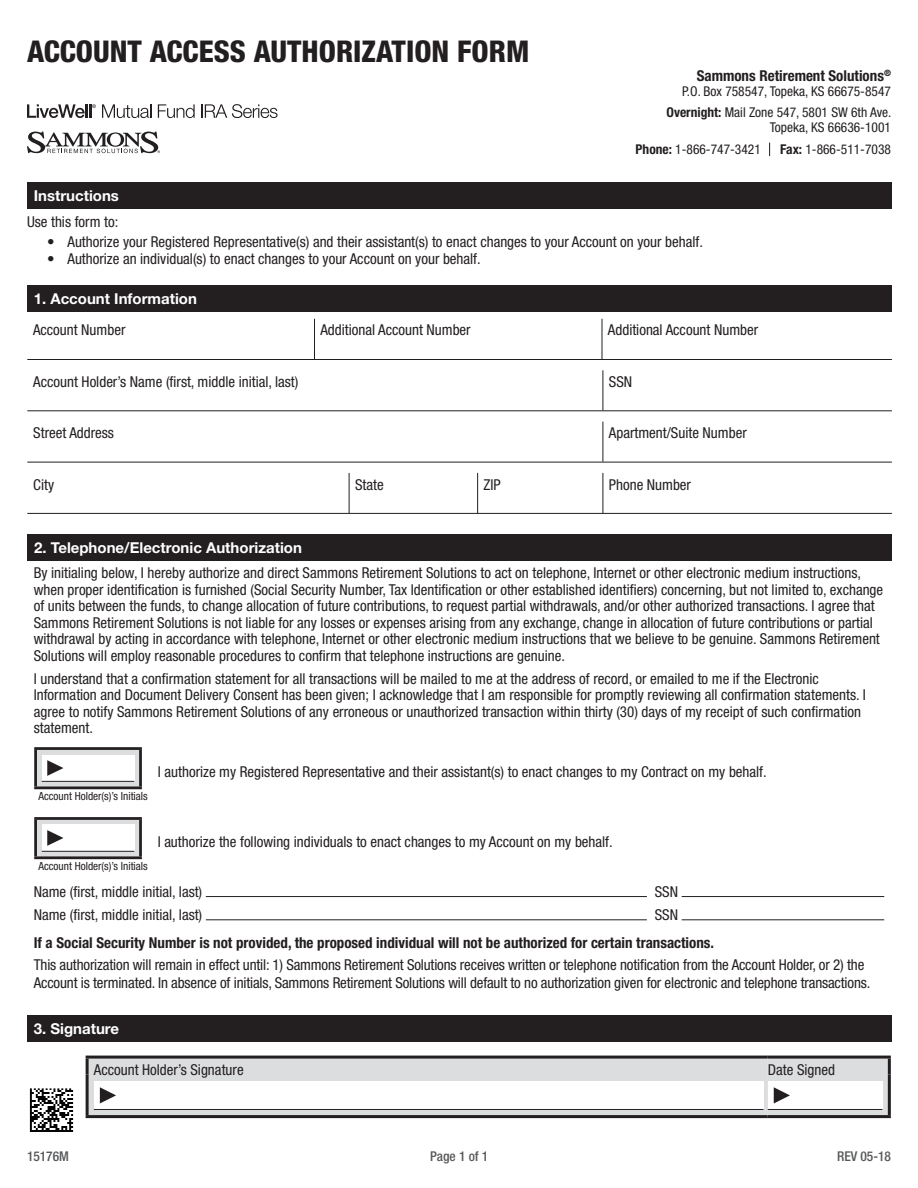
<style>
.page{position:relative;width:918px;height:1188px;background:#fff}
.page>*{position:absolute;margin:0;border:0;box-sizing:border-box;transform-origin:0 0}
.t1{font:800 condensed 30px "Helvetica Neue LT Std";color:#231f20}
.t2{font:condensed 15px/16.5px "Helvetica Neue LT Std";color:#231f20}
.t3{font:700 condensed 15px "Helvetica Neue LT Std";color:#231f20}
.t4{font:700 15px "Helvetica Neue LT Std";color:#fff}
.t5{font:condensed 13.5px/21.8px "Helvetica Neue LT Std";color:#231f20;text-align:right}
.t6{font:500 condensed 13.5px "Helvetica Neue LT Std";letter-spacing:-.005em;color:#57585a}
.t7{font:condensed 11.25px "Helvetica Neue LT Std";color:#231f20}
.s1{font-weight:700}
</style>
<div class="page">
<img style="left:29px;top:1088px;width:45px;height:44px">
<svg style="left:27px;top:132px;width:133px;height:21px"></svg>
<svg style="left:769px;top:143px;width:1px;height:13px"></svg>
<div style="left:27px;top:182px;width:864px;height:27px;background:#231f20"></div>
<svg style="left:27px;top:104px;width:69px;height:14px"></svg>
<svg style="left:102px;top:104px;width:49px;height:14px"></svg>
<svg style="left:158px;top:104px;width:37px;height:14px"></svg>
<svg style="left:201px;top:104px;width:77px;height:14px"></svg>
<hr style="left:206px;top:896px;width:441px;height:1px;background:#231f20">
<hr style="left:682px;top:896px;width:202px;height:1px;background:#231f20">
<hr style="left:206px;top:919px;width:441px;height:1px;background:#231f20">
<hr style="left:682px;top:919px;width:202px;height:1px;background:#231f20">
<div style="left:27px;top:534px;width:864px;height:27px;background:#231f20"></div>
<div style="left:36px;top:818px;width:105px;height:40px;background:#dcdddf"></div>
<hr style="left:34px;top:817px;width:108px;height:3px;background:#231f20">
<hr style="left:34px;top:856px;width:108px;height:3px;background:#231f20">
<hr style="left:34px;top:820px;width:3px;height:36px;background:#231f20">
<hr style="left:139px;top:820px;width:3px;height:36px;background:#231f20">
<div style="left:42px;top:825px;width:92px;height:26px;background:#fff"></div>
<hr style="left:42px;top:851px;width:92px;height:1px;background:#231f20">
<svg style="left:47px;top:830px;width:16px;height:16px"></svg>
<div style="left:36px;top:749px;width:105px;height:39px;background:#dcdddf"></div>
<hr style="left:34px;top:747px;width:108px;height:3px;background:#231f20">
<hr style="left:34px;top:787px;width:108px;height:2px;background:#231f20">
<hr style="left:34px;top:750px;width:3px;height:37px;background:#231f20">
<hr style="left:139px;top:750px;width:3px;height:37px;background:#231f20">
<div style="left:42px;top:755px;width:92px;height:26px;background:#fff"></div>
<hr style="left:42px;top:781px;width:92px;height:1px;background:#231f20">
<svg style="left:47px;top:760px;width:16px;height:16px"></svg>
<div style="left:27px;top:285px;width:864px;height:27px;background:#231f20"></div>
<hr style="left:603px;top:370px;width:1px;height:40px;background:#231f20">
<hr style="left:603px;top:422px;width:1px;height:40px;background:#231f20">
<hr style="left:349px;top:473px;width:1px;height:40px;background:#231f20">
<hr style="left:477px;top:473px;width:1px;height:40px;background:#231f20">
<hr style="left:603px;top:473px;width:1px;height:40px;background:#231f20">
<hr style="left:27px;top:359px;width:865px;height:1px;background:#231f20">
<hr style="left:27px;top:410px;width:865px;height:1px;background:#231f20">
<hr style="left:27px;top:462px;width:865px;height:1px;background:#231f20">
<hr style="left:27px;top:513px;width:865px;height:1px;background:#231f20">
<hr style="left:314px;top:319px;width:1px;height:40px;background:#231f20">
<hr style="left:602px;top:319px;width:1px;height:40px;background:#231f20">
<div style="left:27px;top:1015px;width:864px;height:27px;background:#231f20"></div>
<hr style="left:86px;top:1115px;width:682px;height:3px;background:#231f20">
<hr style="left:86px;top:1059px;width:3px;height:16px;background:#231f20">
<hr style="left:86px;top:1075px;width:3px;height:40px;background:#231f20">
<hr style="left:86px;top:1056px;width:682px;height:3px;background:#231f20">
<hr style="left:768px;top:1115px;width:123px;height:3px;background:#231f20">
<hr style="left:888px;top:1059px;width:3px;height:16px;background:#231f20">
<hr style="left:888px;top:1075px;width:3px;height:40px;background:#231f20">
<hr style="left:768px;top:1056px;width:123px;height:3px;background:#231f20">
<svg style="left:87px;top:1057px;width:802px;height:60px"></svg>
<h1 class="t1" style="left:27px;top:34px;width:504px">ACCOUNT ACCESS AUTHORIZATION FORM</h1>
<p class="t3" style="left:697px;top:70px;width:196px">Sammons Retirement Solutions<sup>®</sup></p>
<p class="t5" style="left:667px;top:81px;width:226px">P.O. Box 758547, Topeka, KS 66675-8547<br><span class="s1">Overnight:</span> Mail Zone 547, 5801 SW 6th Ave.</p>
<p class="t5" style="left:770px;top:118px;width:123px">Topeka, KS 66636-1001</p>
<p class="t5" style="left:636px;top:140px;width:127px"><span class="s1">Phone:</span> 1-866-747-3421</p>
<p class="t5" style="left:780px;top:140px;width:112px"><span class="s1">Fax:</span> 1-866-511-7038</p>
<p class="t4" style="left:34px;top:187px;width:87px">Instructions</p>
<p class="t2" style="left:27px;top:214px;width:93px">Use this form to:</p>
<p class="t2" style="left:47px;top:235px;width:657px">• Authorize your Registered Representative(s) and their assistant(s) to enact changes to your Account on your behalf.</p>
<p class="t2" style="left:47px;top:252px;width:435px">• Authorize an individual(s) to enact changes to your Account on your behalf.</p>
<p class="t4" style="left:34px;top:290px;width:165px">1. Account Information</p>
<p class="t2" style="left:33px;top:323px;width:94px">Account Number</p>
<p class="t2" style="left:320px;top:323px;width:152px">Additional Account Number</p>
<p class="t2" style="left:608px;top:323px;width:152px">Additional Account Number</p>
<p class="t2" style="left:33px;top:375px;width:267px">Account Holder’s Name (first, middle initial, last)</p>
<p class="t2" style="left:609px;top:375px;width:25px">SSN</p>
<p class="t2" style="left:33px;top:426px;width:82px">Street Address</p>
<p class="t2" style="left:609px;top:426px;width:139px">Apartment/Suite Number</p>
<p class="t2" style="left:33px;top:477px;width:22px">City</p>
<p class="t2" style="left:355px;top:477px;width:30px">State</p>
<p class="t2" style="left:484px;top:477px;width:19px">ZIP</p>
<p class="t2" style="left:609px;top:477px;width:84px">Phone Number</p>
<p class="t4" style="left:34px;top:539px;width:269px">2. Telephone/Electronic Authorization</p>
<p class="t2" style="left:34px;top:566px;width:851px">By initialing below, I hereby authorize and direct Sammons Retirement Solutions to act on telephone, Internet or other electronic medium instructions, when proper identification is furnished (Social Security Number, Tax Identification or other established identifiers) concerning, but not limited to, exchange of units between the funds, to change allocation of future contributions, to request partial withdrawals, and/or other authorized transactions. I agree that Sammons Retirement Solutions is not liable for any losses or expenses arising from any exchange, change in allocation of future contributions or partial withdrawal by acting in accordance with telephone, Internet or other electronic medium instructions that we believe to be genuine. Sammons Retirement Solutions will employ reasonable procedures to confirm that telephone instructions are genuine.</p>
<p class="t2" style="left:34px;top:672px;width:834px">I understand that a confirmation statement for all transactions will be mailed to me at the address of record, or emailed to me if the Electronic Information and Document Delivery Consent has been given; I acknowledge that I am responsible for promptly reviewing all confirmation statements. I agree to notify Sammons Retirement Solutions of any erroneous or unauthorized transaction within thirty (30) days of my receipt of such confirmation statement.</p>
<p class="t2" style="left:158px;top:765px;width:610px">I authorize my Registered Representative and their assistant(s) to enact changes to my Contract on my behalf.</p>
<p class="t7" style="left:38px;top:792px;width:111px">Account Holder(s)’s Initials</p>
<p class="t2" style="left:158px;top:834px;width:457px">I authorize the following individuals to enact changes to my Account on my behalf.</p>
<p class="t2" style="left:34px;top:885px;width:170px">Name (first, middle initial, last)</p>
<p class="t2" style="left:655px;top:885px;width:25px">SSN</p>
<p class="t2" style="left:34px;top:908px;width:170px">Name (first, middle initial, last)</p>
<p class="t2" style="left:655px;top:908px;width:25px">SSN</p>
<p class="t3" style="left:34px;top:937px;width:682px">If a Social Security Number is not provided, the proposed individual will not be authorized for certain transactions.</p>
<p class="t2" style="left:34px;top:957px;width:838px;line-height:18px">This authorization will remain in effect until: 1) Sammons Retirement Solutions receives written or telephone notification from the Account Holder, or 2) the<br>Account is terminated. In absence of initials, Sammons Retirement Solutions will default to no authorization given for electronic and telephone transactions.</p>
<p class="t7" style="left:38px;top:862px;width:111px">Account Holder(s)’s Initials</p>
<p class="t4" style="left:34px;top:1020px;width:87px">3. Signature</p>
<p class="t2" style="left:94px;top:1062px;width:151px">Account Holder’s Signature</p>
<p class="t2" style="left:768px;top:1062px;width:69px">Date Signed</p>
<p class="t6" style="left:27px;top:1148px;width:43px">15176M</p>
<p class="t6" style="left:430px;top:1148px;width:59px">Page 1 of 1</p>
<p class="t6" style="left:837px;top:1148px;width:55px">REV 05-18</p>
</div>
